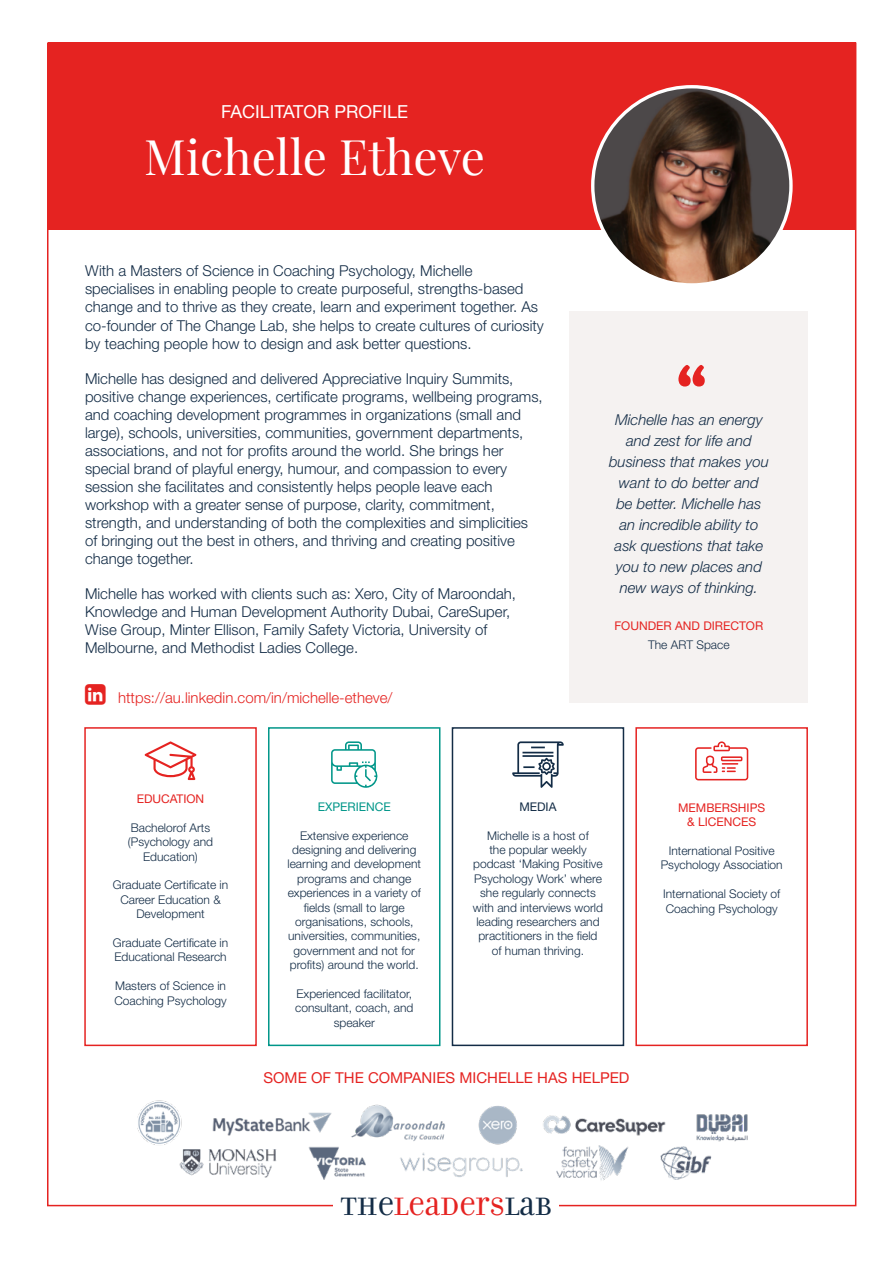
<style>
.page{position:relative;width:893px;height:1263px;background:#fff}
.page>*{position:absolute;margin:0;border:0;box-sizing:border-box;transform-origin:0 0}
.t1{font:italic 54px "Cooper Black Std";color:#e52321}
.t2{font:48px "Playfair Display";color:#fff}
.t3{font:27px "Filosofia Unicase OT";color:#e52321}
.t4{font:18px "Helvetica Neue LT Std";color:#fff}
.t5{font:300 15px/18px "Helvetica Neue LT Std";color:#132c46}
.t6{font:italic 300 15px/21px "Helvetica Neue LT Std";color:#132c46;text-align:center}
.t7{font:300 15px "Helvetica Neue LT Std";color:#e52321}
.t8{font:15px "Helvetica Neue LT Std";color:#e52321}
.t9{font:300 12px/14.4px "Helvetica Neue LT Std";color:#132c46;text-align:center}
.t10{font:12px/14.4px "Helvetica Neue LT Std";color:#e52321;text-align:center}
.t11{font:12px "Helvetica Neue LT Std";color:#009689}
.t12{font:12px "Helvetica Neue LT Std";color:#132c46}
.s1{color:#132c46}
</style>
<div class="page">
<div style="left:49px;top:43px;width:807px;height:187px;background:#e52321"></div>
<div style="left:570px;top:311px;width:238px;height:392px;background:#f5f2f1"></div>
<img style="left:593px;top:87px;width:198px;height:198px;border-radius:99px">
<svg style="left:145px;top:741px;width:52px;height:39px"></svg>
<div style="left:84px;top:727px;width:173px;height:319px;border:2px solid #e52321"></div>
<svg style="left:331px;top:741px;width:47px;height:47px"></svg>
<div style="left:268px;top:727px;width:172px;height:319px;border:2px solid #009689"></div>
<svg style="left:512px;top:741px;width:52px;height:47px"></svg>
<div style="left:452px;top:727px;width:172px;height:319px;border:2px solid #132c46"></div>
<svg style="left:695px;top:741px;width:53px;height:39px"></svg>
<div style="left:635px;top:727px;width:173px;height:319px;border:2px solid #e52321"></div>
<img style="left:137px;top:1100px;width:611px;height:81px">
<p class="t4" style="left:221px;top:100px;width:189px">FACILITATOR PROFILE</p>
<h2 class="t2" style="left:144px;top:120px;width:342px">Michelle Etheve</h2>
<p class="t5" style="left:85px;top:262px;width:460px">With a Masters of Science in Coaching Psychology, Michelle specialises in enabling people to create purposeful, strengths-based change and to thrive as they create, learn and experiment together. As co-founder of The Change Lab, she helps to create cultures of curiosity by teaching people how to design and ask better questions.</p>
<p class="t5" style="left:85px;top:369px;width:459px">Michelle has designed and delivered Appreciative Inquiry Summits, positive change experiences, certificate programs, wellbeing programs, and coaching development programmes in organizations (small and large), schools, universities, communities, government departments, associations, and not for profits around the world. She brings her special brand of playful energy, humour, and compassion to every session she facilitates and consistently helps people leave each workshop with a greater sense of purpose, clarity, commitment, strength, and understanding of both the complexities and simplicities of bringing out the best in others, and thriving and creating positive change together.</p>
<p class="t5" style="left:85px;top:584px;width:432px">Michelle has worked with clients such as: Xero, City of Maroondah, Knowledge and Human Development Authority Dubai, CareSuper, Wise Group, Minter Ellison, Family Safety Victoria, University of Melbourne, and Methodist Ladies College.</p>
<p class="t7" style="left:118px;top:689px;width:276px">https://au.linkedin.com/in/michelle-etheve/</p>
<h1 class="t1" style="left:674px;top:351px;width:32px">“</h1>
<p class="t6" style="left:609px;top:408px;width:161px">Michelle has an energy and zest for life and business that makes you want to do better and be better. Michelle has an incredible ability to ask questions that take you to new places and new ways of thinking.</p>
<p class="t10" style="left:614px;top:618px;width:150px">FOUNDER AND DIRECTOR</p>
<p class="t9" style="left:648px;top:637px;width:83px">The ART Space</p>
<p class="t10" style="left:137px;top:791px;width:69px">EDUCATION</p>
<p class="t9" style="left:128px;top:820px;width:87px">Bachelorof Arts (Psychology and<br>Education)</p>
<p class="t9" style="left:113px;top:878px;width:117px">Graduate Certificate in<br>Career Education &amp;<br>Development</p>
<p class="t9" style="left:113px;top:935px;width:117px;text-align:left">Graduate Certificate in<br>Educational Research</p>
<p class="t9" style="left:115px;top:978px;width:114px;text-align:left">Masters of Science in<br>Coaching Psychology</p>
<p class="t11" style="left:318px;top:799px;width:75px">EXPERIENCE</p>
<p class="t9" style="left:287px;top:828px;width:135px">Extensive experience designing and delivering learning and development programs and change experiences in a variety of fields (small to large organisations, schools, universities, communities, government and not for profits) around the world.</p>
<p class="t9" style="left:295px;top:986px;width:120px">Experienced facilitator, consultant, coach, and speaker</p>
<p class="t12" style="left:519px;top:799px;width:39px">MEDIA</p>
<p class="t9" style="left:473px;top:828px;width:132px">Michelle is a host of<br>the popular weekly podcast ‘Making Positive<br>Psychology Work’ where she regularly connects with and interviews world leading researchers and practitioners in the field of human thriving.</p>
<p class="t8" style="left:264px;top:1069px;width:367px">SOME OF THE COMPANIES MICHELLE HAS HELPED</p>
<p class="t10" style="left:678px;top:800px;width:89px">MEMBERSHIPS &amp; LICENCES</p>
<p class="t9" style="left:661px;top:843px;width:124px">International Positive<br>Psychology Association</p>
<p class="t9" style="left:663px;top:886px;width:119px;text-align:left">International Society of<br>Coaching Psychology</p>
<h3 class="t3" style="left:341px;top:1190px;width:213px"><span class="s1">THE</span>LEADERS<span class="s1">LAB</span></h3>
</div>
